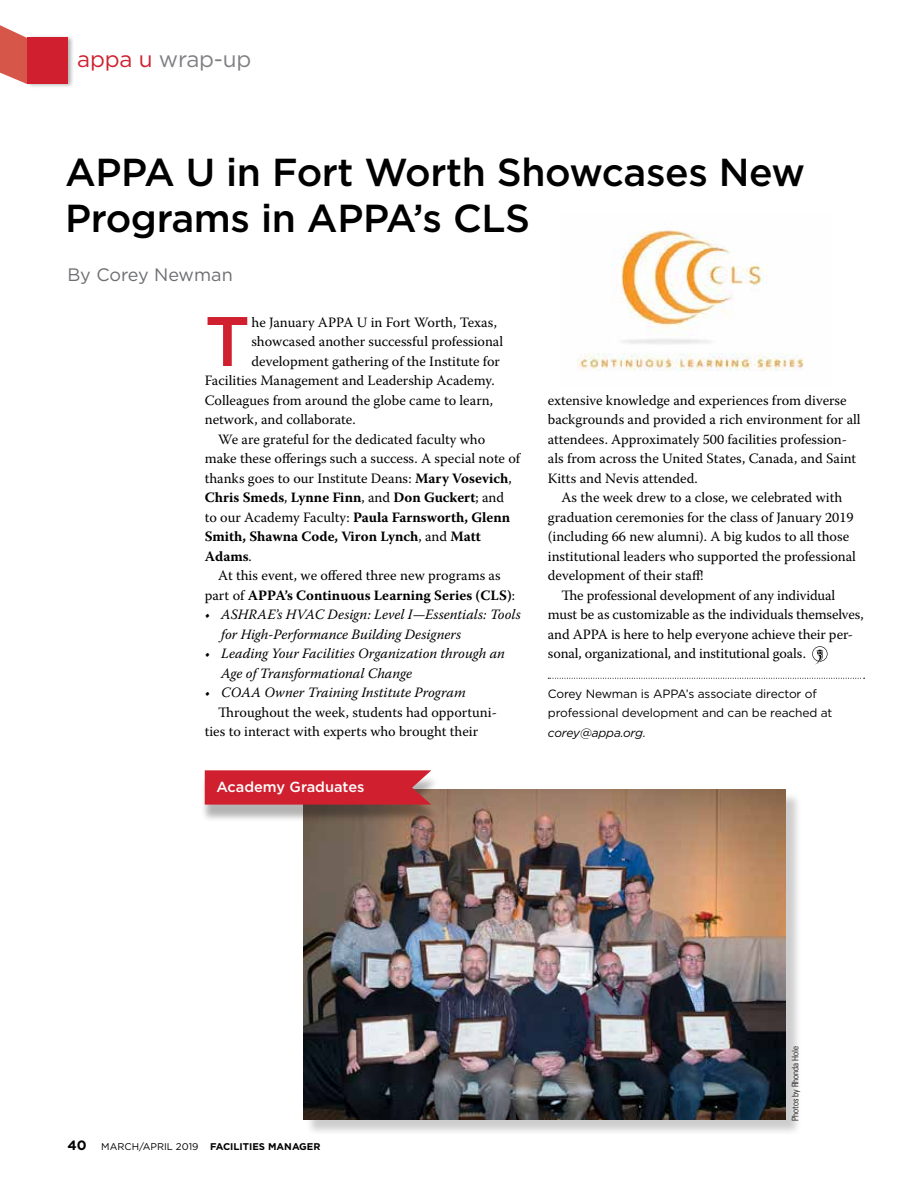
<style>
.page{position:relative;width:918px;height:1188px;background:#fff}
.page>*{position:absolute;margin:0;border:0;box-sizing:border-box;transform-origin:0 0}
.t1{font:500 69.9px "Gotham";color:#d0202f}
.t2{font:500 39px/46.5px "Gotham";letter-spacing:-.01em;color:#000}
.t3{font:22.5px "Gotham";letter-spacing:-.01em;color:#807f83}
.t4{font:18px "Gotham";letter-spacing:-.005em;color:#6d6e71}
.t5{font:500 14.55px "Gotham";color:#fff}
.t6{font:14.25px/19.5px "Warnock Pro";color:#000}
.t7{font:italic 14.25px/19.5px "Warnock Pro";color:#000}
.t8{font:700 14.25px "Warnock Pro";color:#000}
.t9{font:700 13.5px "Gotham";color:#000}
.t10{font:12px/19.5px "Gotham";letter-spacing:-.01em;color:#000}
.t11{font:italic 12px "Gotham";letter-spacing:-.01em;color:#000}
.t12{font:700 9.75px "Gotham";color:#000}
.t13{font:300 condensed 9px "Univers";color:#000}
.s1{color:#d0202f}
.s2{font-weight:700}
.s3{font-weight:400}
</style>
<div class="page">
<svg style="left:0;top:25px;width:26px;height:59px"></svg>
<div style="left:26px;top:35px;width:49px;height:54px;background:#000;opacity:.3"></div>
<div style="left:27px;top:38px;width:40px;height:46px;background:#d0202f"></div>
<svg style="left:548px;top:678px;width:317px;height:1px"></svg>
<svg style="left:812px;top:646px;width:16px;height:18px"></svg>
<div style="left:306px;top:791px;width:496px;height:345px;background:#000;opacity:.2"></div>
<img style="left:303px;top:790px;width:482px;height:330px">
<div style="left:201px;top:776px;width:238px;height:47px;background:#000;opacity:.3"></div>
<svg style="left:205px;top:770px;width:226px;height:35px;background:#ce2836"></svg>
<img style="left:577px;top:230px;width:227px;height:141px">
<h3 class="t3" style="left:77px;top:44px;width:176px"><span class="s1">appa u</span> wrap-up</h3>
<h2 class="t2" style="left:65px;top:148px;width:742px">APPA U in Fort Worth Showcases New<br>Programs in APPA’s CLS</h2>
<p class="t4" style="left:68px;top:263px;width:167px">By Corey Newman</p>
<h1 class="t1" style="left:205px;top:296px;width:47px">T</h1>
<p class="t6" style="left:251px;top:312px;width:247px">he January APPA U in Fort Worth, Texas,</p>
<p class="t6" style="left:251px;top:332px;width:253px">showcased another successful professional</p>
<p class="t6" style="left:251px;top:351px;width:250px">development gathering of the Institute for</p>
<p class="t6" style="left:205px;top:371px;width:291px">Facilities Management and Leadership Academy.</p>
<p class="t6" style="left:205px;top:390px;width:290px">Colleagues from around the globe came to learn,</p>
<p class="t6" style="left:205px;top:410px;width:152px">network, and collaborate.</p>
<p class="t6" style="left:218px;top:429px;width:268px">We are grateful for the dedicated faculty who</p>
<p class="t6" style="left:205px;top:449px;width:317px">make these offerings such a success. A special note of</p>
<p class="t6" style="left:205px;top:468px;width:308px">thanks goes to our Institute Deans: <span class="s2">Mary Vosevich</span>,</p>
<p class="t8" style="left:205px;top:489px;width:301px">Chris Smeds<span class="s3">,</span> Lynne Finn<span class="s3">, and</span> Don Guckert<span class="s3">; and</span></p>
<p class="t8" style="left:205px;top:509px;width:307px"><span class="s3">to our Academy Faculty:</span> Paula Farnsworth, Glenn</p>
<p class="t8" style="left:205px;top:528px;width:278px">Smith, Shawna Code, Viron Lynch<span class="s3">, and</span> Matt</p>
<p class="t8" style="left:205px;top:548px;width:49px">Adams<span class="s3">.</span></p>
<p class="t6" style="left:218px;top:566px;width:284px">At this event, we offered three new programs as</p>
<p class="t8" style="left:205px;top:587px;width:312px"><span class="s3">part of</span> APPA’s Continuous Learning Series (CLS)<span class="s3">:</span></p>
<p class="t7" style="left:221px;top:605px;width:301px;text-indent:-17px">• ASHRAE’s HVAC Design: Level I—Essentials: Tools for High-Performance Building Designers</p>
<p class="t7" style="left:221px;top:644px;width:285px;text-indent:-17px">• Leading Your Facilities Organization through an<br>Age of Transformational Change</p>
<p class="t7" style="left:205px;top:683px;width:262px">• COAA Owner Training Institute Program</p>
<p class="t6" style="left:205px;top:702px;width:294px;text-indent:13px">Throughout the week, students had opportuni&shy;ties to interact with experts who brought their</p>
<p class="t5" style="left:216px;top:777px;width:150px">Academy Graduates</p>
<p class="t6" style="left:548px;top:390px;width:314px">extensive knowledge and experiences from diverse backgrounds and provided a rich environment for all attendees. Approximately 500 facilities profession&shy;als from across the United States, Canada, and Saint Kitts and Nevis attended.</p>
<p class="t6" style="left:548px;top:488px;width:310px;text-indent:13px">As the week drew to a close, we celebrated with graduation ceremonies for the class of January 2019 (including 66 new alumni). A big kudos to all those institutional leaders who supported the professional development of their staff!</p>
<p class="t6" style="left:548px;top:585px;width:317px;text-indent:13px">The professional development of any individual must be as customizable as the individuals themselves, and APPA is here to help everyone achieve their per&shy;sonal, organizational, and institutional goals.</p>
<p class="t10" style="left:548px;top:683px;width:286px">Corey Newman is APPA’s associate director of professional development and can be reached at</p>
<p class="t11" style="left:548px;top:725px;width:100px">corey@appa.org.</p>
<p class="t9" style="left:68px;top:1137px;width:21px">40</p>
<p class="t12" style="left:101px;top:1141px;width:221px"><span class="s3">MARCH/APRIL 2019</span> FACILITIES MANAGER</p>
<p class="t13" style="left:790px;top:1121px;width:76px;rotate:-90deg">Photos by Rhonda Hole</p>
</div>
